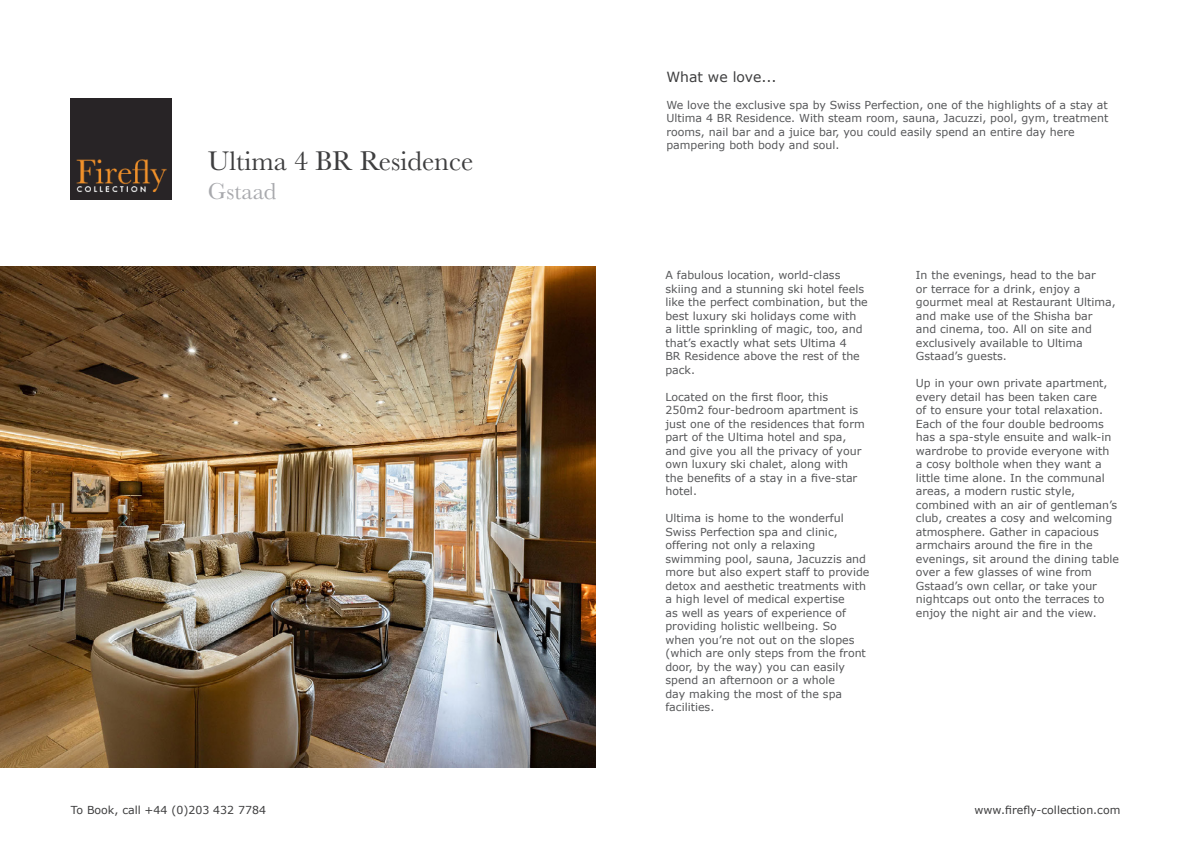
<style>
.page{position:relative;width:1191px;height:842px;background:#fff}
.page>*{position:absolute;margin:0;border:0;box-sizing:border-box;transform-origin:0 0}
.t1{font:28px "Baskerville";color:#3e3e3f}
.t2{font:24px "Baskerville";color:#a8a9ad}
.t3{font:14px "Verdana";color:#3e3e3f}
.t4{font:11px/13.5px "Verdana";color:#57585a}
.t5{font:11px "Verdana";color:#3e3e3f}
</style>
<div class="page">
<img style="left:71px;top:99px;width:101px;height:101px">
<img style="left:0;top:267px;width:595px;height:500px">
<p class="t1" style="left:208px;top:143px;width:267px">Ultima 4 BR Residence</p>
<p class="t2" style="left:208px;top:176px;width:70px">Gstaad</p>
<p class="t5" style="left:71px;top:802px;width:197px">To Book, call +44 (0)203 432 7784</p>
<p class="t3" style="left:666px;top:68px;width:112px">What we love...</p>
<p class="t4" style="left:666px;top:98px;width:443px">We love the exclusive spa by Swiss Perfection, one of the highlights of a stay at Ultima 4 BR Residence. With steam room, sauna, Jacuzzi, pool, gym, treatment rooms, nail bar and a juice bar, you could easily spend an entire day here pampering both body and soul.</p>
<p class="t4" style="left:665px;top:269px;width:204px">A fabulous location, world-class skiing and a stunning ski hotel feels like the perfect combination, but the best luxury ski holidays come with<br>a little sprinkling of magic, too, and that’s exactly what sets Ultima 4<br>BR Residence above the rest of the pack.</p>
<p class="t4" style="left:665px;top:390px;width:201px">Located on the first floor, this<br>250m2 four-bedroom apartment is just one of the residences that form part of the Ultima hotel and spa, and give you all the privacy of your own luxury ski chalet, along with the benefits of a stay in a five-star hotel.</p>
<p class="t4" style="left:665px;top:512px;width:206px">Ultima is home to the wonderful<br>Swiss Perfection spa and clinic, offering not only a relaxing swimming pool, sauna, Jacuzzis and more but also expert staff to provide detox and aesthetic treatments with a high level of medical expertise<br>as well as years of experience of providing holistic wellbeing. So<br>when you’re not out on the slopes (which are only steps from the front door, by the way) you can easily spend an afternoon or a whole<br>day making the most of the spa facilities.</p>
<p class="t4" style="left:916px;top:269px;width:201px">In the evenings, head to the bar<br>or terrace for a drink, enjoy a gourmet meal at Restaurant Ultima, and make use of the Shisha bar<br>and cinema, too. All on site and exclusively available to Ultima<br>Gstaad’s guests.</p>
<p class="t4" style="left:916px;top:377px;width:205px">Up in your own private apartment, every detail has been taken care<br>of to ensure your total relaxation.<br>Each of the four double bedrooms has a spa-style ensuite and walk-in wardrobe to provide everyone with<br>a cosy bolthole when they want a little time alone. In the communal areas, a modern rustic style, combined with an air of gentleman’s club, creates a cosy and welcoming atmosphere. Gather in capacious armchairs around the fire in the evenings, sit around the dining table over a few glasses of wine from Gstaad’s own cellar, or take your nightcaps out onto the terraces to enjoy the night air and the view.</p>
<p class="t5" style="left:974px;top:802px;width:147px">www.firefly-collection.com</p>
</div>
